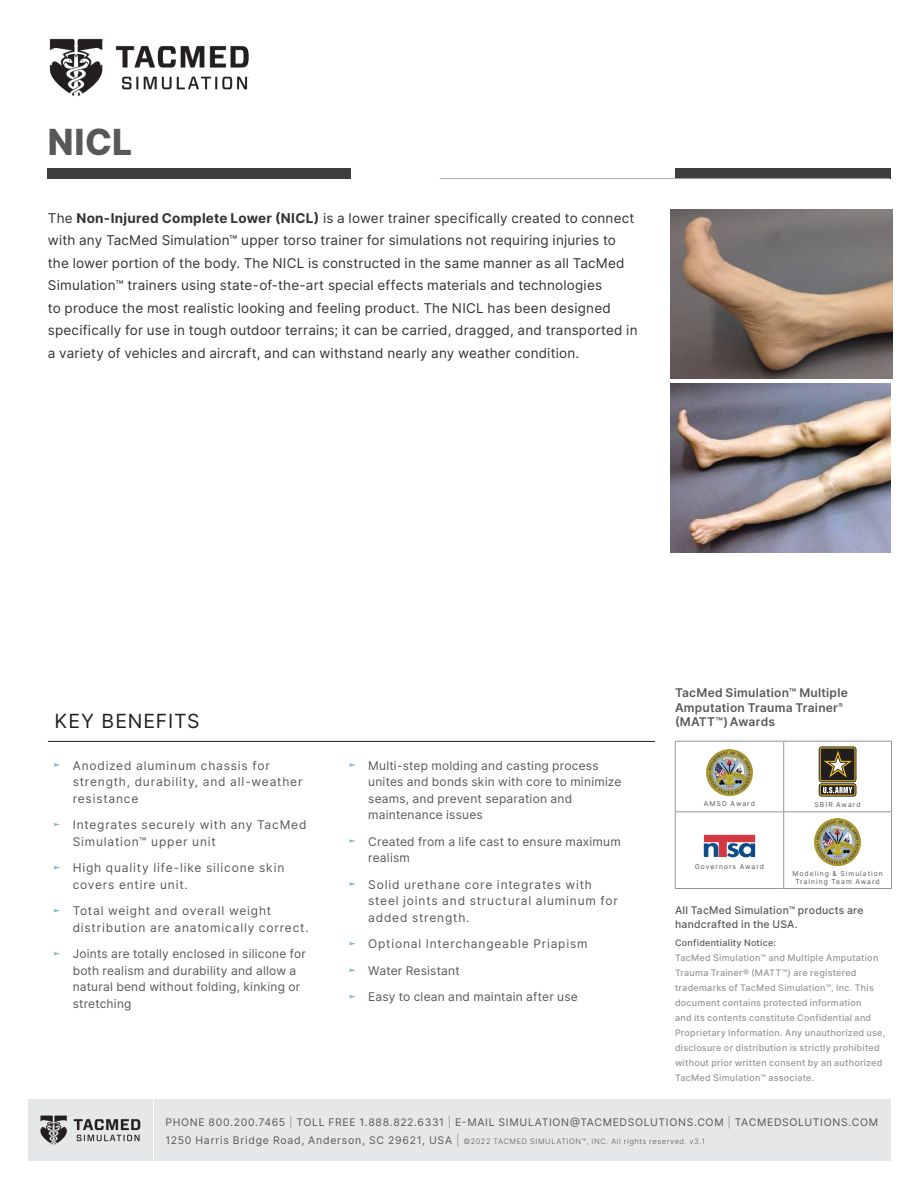
<style>
.page{position:relative;width:918px;height:1188px;background:#fff}
.page>*{position:absolute;margin:0;border:0;box-sizing:border-box;transform-origin:0 0}
.t1{font:800 36px "Inter";color:#57585a}
.t2{font:19.5px "Inter";letter-spacing:.045em;color:#231f20}
.t3{font:13.5px/22.5px "Inter";letter-spacing:.015em;color:#323332}
.t4{font:12px/16.5px "Inter";letter-spacing:.07em;color:#57585a}
.t5{font:12px/16.5px "Inter";letter-spacing:.02em;color:#57585a}
.t6{font:12px/16.5px "Inter";letter-spacing:.015em;color:#57585a}
.t7{font:600 12px/14.4px "Inter";letter-spacing:.02em;color:#57585a}
.t8{font:10.5px "Inter";letter-spacing:.065em;color:#57585a}
.t9{font:500 10.5px/13.4px "Inter";letter-spacing:.025em;color:#57585a}
.t10{font:500 9px/15px "Inter";letter-spacing:.03em;color:#939598}
.t11{font:300 7.5px "Inter";letter-spacing:.08em;color:#57585a}
.t12{font:6.75px "Inter";letter-spacing:.15em;color:#57585a}
.s1{font-weight:700}
.s2{color:#57585a}
.s3{color:#939598}
.s4{font-weight:400;font-size:10.5px}
.s5{font-weight:400;font-size:10.5px;color:#939598}
</style>
<div class="page">
<div style="left:675px;top:169px;width:216px;height:10px;background:#3e3e3f"></div>
<hr style="left:440px;top:178px;width:449px;height:1px;background:#a8a9ad">
<div style="left:48px;top:169px;width:303px;height:10px;background:#3e3e3f"></div>
<img style="left:671px;top:209px;width:221px;height:169px">
<img style="left:671px;top:384px;width:220px;height:169px">
<hr style="left:48px;top:741px;width:607px;height:1px;background:#231f20">
<svg style="left:53px;top:763px;width:7px;height:4px"></svg>
<svg style="left:53px;top:823px;width:7px;height:3px"></svg>
<svg style="left:53px;top:866px;width:7px;height:3px"></svg>
<svg style="left:53px;top:909px;width:7px;height:3px"></svg>
<svg style="left:53px;top:952px;width:7px;height:3px"></svg>
<svg style="left:349px;top:763px;width:7px;height:4px"></svg>
<svg style="left:349px;top:839px;width:7px;height:4px"></svg>
<svg style="left:349px;top:882px;width:7px;height:4px"></svg>
<svg style="left:349px;top:942px;width:7px;height:3px"></svg>
<svg style="left:349px;top:968px;width:7px;height:4px"></svg>
<svg style="left:349px;top:995px;width:7px;height:3px"></svg>
<hr style="left:675px;top:741px;width:109px;height:1px;background:#939598">
<hr style="left:675px;top:741px;width:1px;height:71px;background:#939598">
<hr style="left:784px;top:741px;width:108px;height:1px;background:#939598">
<hr style="left:783px;top:741px;width:1px;height:71px;background:#939598">
<hr style="left:891px;top:741px;width:1px;height:71px;background:#939598">
<hr style="left:675px;top:812px;width:109px;height:1px;background:#939598">
<hr style="left:675px;top:812px;width:1px;height:76px;background:#939598">
<hr style="left:784px;top:812px;width:108px;height:1px;background:#939598">
<hr style="left:783px;top:812px;width:1px;height:76px;background:#939598">
<hr style="left:891px;top:812px;width:1px;height:76px;background:#939598">
<hr style="left:675px;top:888px;width:109px;height:1px;background:#939598">
<hr style="left:784px;top:888px;width:108px;height:1px;background:#939598">
<img style="left:706px;top:749px;width:47px;height:47px">
<svg style="left:819px;top:746px;width:37px;height:51px;background:#655a3e"></svg>
<svg style="left:704px;top:835px;width:51px;height:22px"></svg>
<img style="left:814px;top:819px;width:47px;height:46px">
<div style="left:155px;top:1099px;width:736px;height:61px;background:#e6e7e9"></div>
<div style="left:29px;top:1099px;width:124px;height:61px;background:#e6e7e9"></div>
<img style="left:40px;top:1115px;width:101px;height:30px">
<img style="left:49px;top:38px;width:200px;height:59px">
<p class="t1" style="left:48px;top:115px;width:86px">NICL</p>
<p class="t3" style="left:48px;top:206px;width:591px">The <span class="s1">Non-Injured Complete Lower (NICL)</span> is a lower trainer specifically created to connect with any TacMed Simulation™ upper torso trainer for simulations not requiring injuries to the lower portion of the body. The NICL is constructed in the same manner as all TacMed Simulation™ trainers using state-of-the-art special effects materials and technologies<br>to produce the most realistic looking and feeling product. The NICL has been designed specifically for use in tough outdoor terrains; it can be carried, dragged, and transported in a variety of vehicles and aircraft, and can withstand nearly any weather condition.</p>
<p class="t2" style="left:55px;top:706px;width:146px">KEY BENEFITS</p>
<p class="t4" style="left:73px;top:757px;width:231px">Anodized aluminum chassis for strength, durability, and all-weather resistance</p>
<p class="t4" style="left:73px;top:816px;width:235px">Integrates securely with any TacMed<br>Simulation™ upper unit</p>
<p class="t4" style="left:73px;top:859px;width:213px">High quality life-like silicone skin covers entire unit.</p>
<p class="t4" style="left:73px;top:902px;width:238px">Total weight and overall weight distribution are anatomically correct.</p>
<p class="t5" style="left:73px;top:945px;width:235px">Joints are totally enclosed in silicone for both realism and durability and allow a natural bend without folding, kinking or stretching</p>
<p class="t5" style="left:368px;top:757px;width:255px">Multi-step molding and casting process unites and bonds skin with core to minimize seams, and prevent separation and maintenance issues</p>
<p class="t6" style="left:368px;top:833px;width:254px">Created from a life cast to ensure maximum realism</p>
<p class="t4" style="left:368px;top:876px;width:251px">Solid urethane core integrates with steel joints and structural aluminum for added strength.</p>
<p class="t4" style="left:368px;top:935px;width:221px">Optional Interchangeable Priapism</p>
<p class="t6" style="left:368px;top:962px;width:93px">Water Resistant</p>
<p class="t6" style="left:368px;top:989px;width:211px">Easy to clean and maintain after use</p>
<p class="t7" style="left:675px;top:686px;width:174px">TacMed Simulation™ Multiple<br>Amputation Trauma Trainer<sup>® </sup>(MATT™)Awards</p>
<p class="t12" style="left:704px;top:799px;width:53px">AMSO Award</p>
<p class="t12" style="left:815px;top:800px;width:47px">SBIR Award</p>
<p class="t12" style="left:695px;top:862px;width:71px">Governors Award</p>
<p class="t12" style="left:792px;top:868px;width:92px">Modeling &amp; Simulation</p>
<p class="t12" style="left:795px;top:877px;width:86px">Training Team Award</p>
<p class="t9" style="left:675px;top:904px;width:190px">All TacMed Simulation™ products are handcrafted in the USA.</p>
<p class="t10" style="left:675px;top:935px;width:212px"><span class="s2">Confidentiality Notice:<br></span>TacMed Simulation™ and Multiple Amputation Trauma Trainer® (MATT™) are registered trademarks of TacMed Simulation™, Inc. This document contains protected information<br>and its contents constitute Confidential and Proprietary Information. Any unauthorized use, disclosure or distribution is strictly prohibited without prior written consent by an authorized TacMed Simulation™ associate.</p>
<p class="t8" style="left:165px;top:1114px;width:714px">PHONE 800.200.7465 <span class="s3">|</span> TOLL FREE 1.888.822.6331 <span class="s3">|</span> E-MAIL SIMULATION@TACMEDSOLUTIONS.COM <span class="s3">|</span> TACMEDSOLUTIONS.COM</p>
<p class="t11" style="left:165px;top:1136px;width:541px"><span class="s4">1250 Harris Bridge Road, Anderson, SC 29621, USA</span> <span class="s5">|</span> ©2022 TACMED SIMULATION™, INC. All rights reserved. v3.1</p>
</div>
